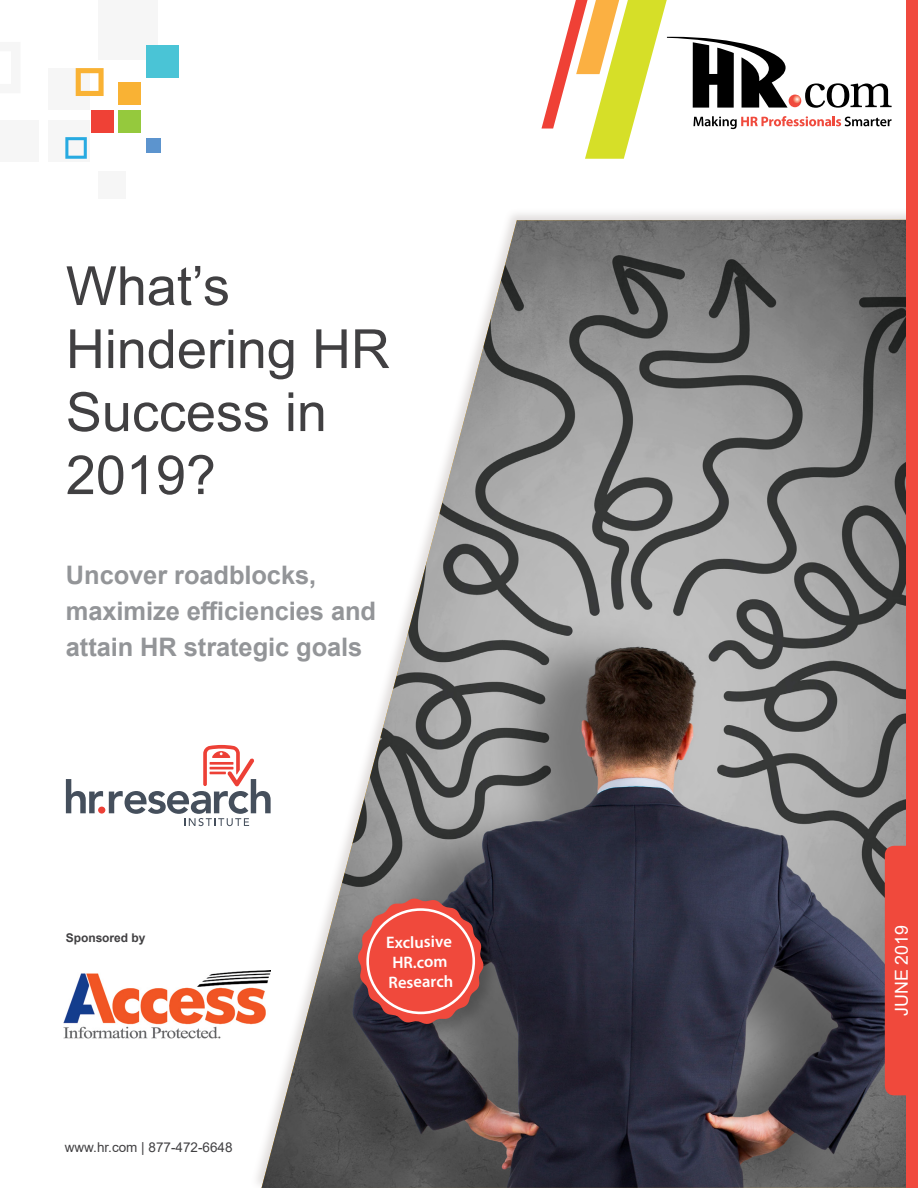
<style>
.page{position:relative;width:918px;height:1188px;background:#fff}
.page>*{position:absolute;margin:0;border:0;box-sizing:border-box;transform-origin:0 0}
.t1{font:54px/63px "Arial";color:#414042}
.t2{font:700 25.5px/36px "Arial";letter-spacing:-.005em;color:#939598}
.t3{font:17.85px "Arial";color:#fff}
.t4{font:600 16.65px/20px "Myriad Pro";letter-spacing:-.01em;color:#fff}
.t5{font:13.5px "Arial";color:#414042}
.t6{font:700 12px "Arial";letter-spacing:-.005em;color:#414042}
</style>
<div class="page">
<div style="left:48px;top:68px;width:42px;height:42px;background:#f6f6f6"></div>
<div style="left:98px;top:0;width:60px;height:60px;background:#f6f6f6"></div>
<div style="left:98px;top:171px;width:27px;height:27px;background:#f6f6f6"></div>
<div style="left:48px;top:120px;width:42px;height:42px;background:#f6f6f6"></div>
<div style="left:0;top:120px;width:39px;height:42px;background:#f6f6f6"></div>
<div style="left:118px;top:82px;width:23px;height:23px;background:#f9b234"></div>
<div style="left:146px;top:45px;width:32px;height:33px;background:#4ac4d6"></div>
<svg style="left:65px;top:137px;width:22px;height:22px"></svg>
<div style="left:146px;top:138px;width:15px;height:15px;background:#5c94ce"></div>
<svg style="left:76px;top:68px;width:28px;height:28px"></svg>
<div style="left:118px;top:110px;width:23px;height:23px;background:#95c93d"></div>
<div style="left:91px;top:110px;width:23px;height:23px;background:#ef4136"></div>
<div style="left:250px;top:208px;width:668px;height:980px;background:#837572;opacity:.25"></div>
<img style="left:261px;top:220px;width:646px;height:968px">
<div style="left:907px;top:0;width:11px;height:260px;background:#f0493e"></div>
<div style="left:907px;top:258px;width:11px;height:236px;background:#f0493e"></div>
<div style="left:907px;top:493px;width:11px;height:236px;background:#f0493e"></div>
<div style="left:907px;top:728px;width:11px;height:236px;background:#f0493e"></div>
<div style="left:907px;top:961px;width:11px;height:227px;background:#f0493e"></div>
<div style="left:885px;top:846px;width:22px;height:249px;background:#f0493c"></div>
<svg style="left:542px;top:0;width:350px;height:159px"></svg>
<div style="left:356px;top:896px;width:145px;height:145px;background:#000;opacity:.2"></div>
<svg style="left:358px;top:898px;width:126px;height:126px;background:#c54f48"></svg>
<div style="left:366px;top:908px;width:109px;height:106px;border:3px solid #fff;border-radius:50%"></div>
<svg style="left:66px;top:779px;width:37px;height:34px"></svg>
<div style="left:98px;top:807px;width:7px;height:7px;background:#ed4036;border-radius:50%"></div>
<svg style="left:109px;top:745px;width:162px;height:81px"></svg>
<img style="left:63px;top:971px;width:207px;height:72px">
<h1 class="t1" style="left:66px;top:254px;width:326px">What’s<br>Hindering HR<br>Success in<br>2019?</h1>
<p class="t2" style="left:66px;top:557px;width:312px">Uncover roadblocks, maximize efficiencies and attain HR strategic goals</p>
<p class="t6" style="left:66px;top:929px;width:81px">Sponsored by</p>
<p class="t5" style="left:65px;top:1138px;width:169px">www.hr.com | 877-472-6648</p>
<p class="t4" style="left:386px;top:932px;width:69px">Exclusive<br>HR.com<br>Research</p>
<p class="t3" style="left:889px;top:1016px;width:93px;rotate:-90deg">JUNE 2019</p>
</div>
